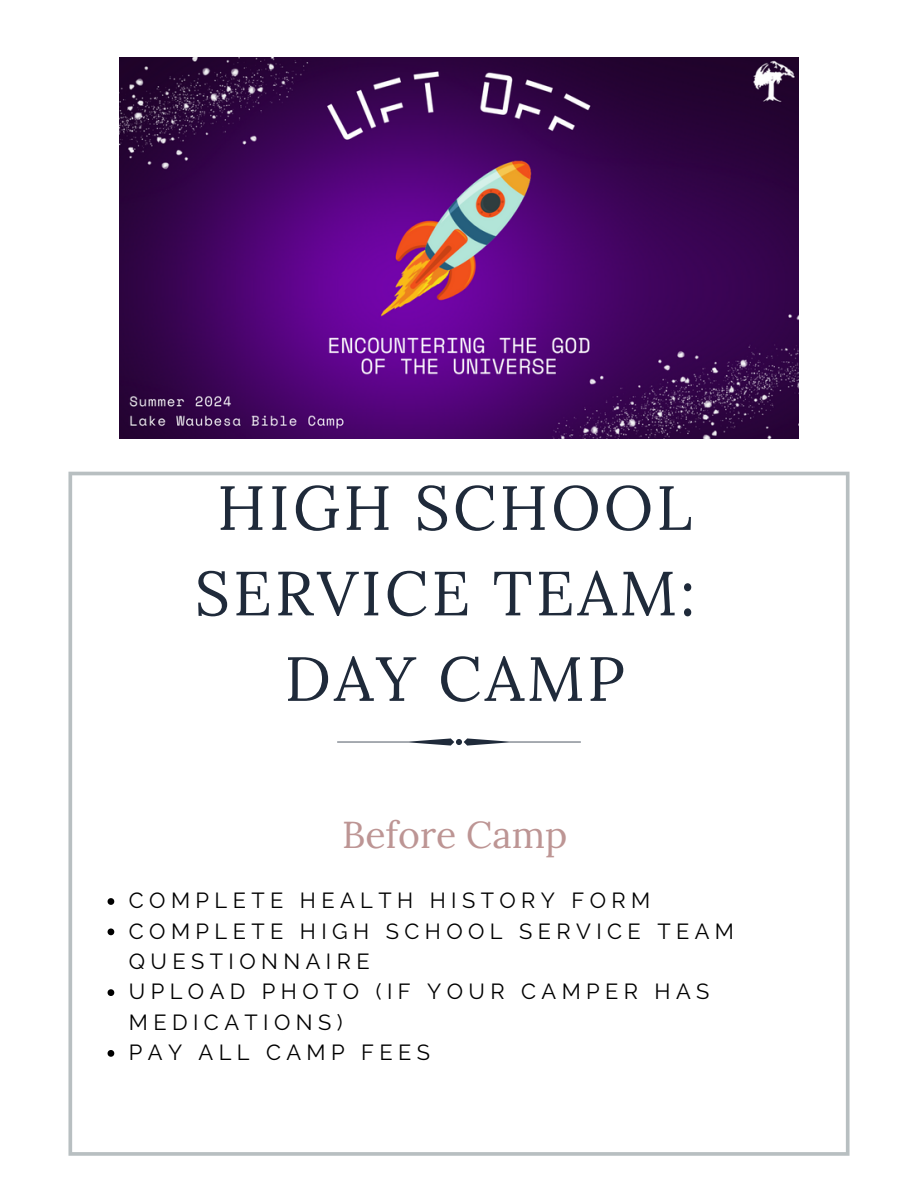
<style>
.page{position:relative;width:918px;height:1188px;background:#fff}
.page>*{position:absolute;margin:0;border:0;box-sizing:border-box;transform-origin:0 0}
.t1{font:62.25px/85.5px "Lora";letter-spacing:.05em;color:#1f2a3a;text-align:center}
.t2{font:37.35px "Lora";color:#bd9594}
.t3{font:21.75px/30.3px "Raleway";letter-spacing:.25em;color:#000}
</style>
<div class="page">
<img style="left:120px;top:57px;width:678px;height:382px">
<svg style="left:68px;top:472px;width:782px;height:684px"></svg>
<p class="t1" style="left:195px;top:464px;width:502px">HIGH SCHOOL<br>SERVICE TEAM:</p>
<p class="t1" style="left:285px;top:635px;width:342px">DAY CAMP</p>
<p class="t2" style="left:342px;top:810px;width:227px">Before Camp</p>
<p class="t3" style="left:129px;top:885px;width:523px">COMPLETE HEALTH HISTORY FORM</p>
<p class="t3" style="left:129px;top:916px;width:607px">COMPLETE HIGH SCHOOL SERVICE TEAM<br>QUESTIONNAIRE</p>
<p class="t3" style="left:129px;top:977px;width:582px">UPLOAD PHOTO (IF YOUR CAMPER HAS<br>MEDICATIONS)</p>
<p class="t3" style="left:129px;top:1037px;width:303px">PAY ALL CAMP FEES</p>
</div>
